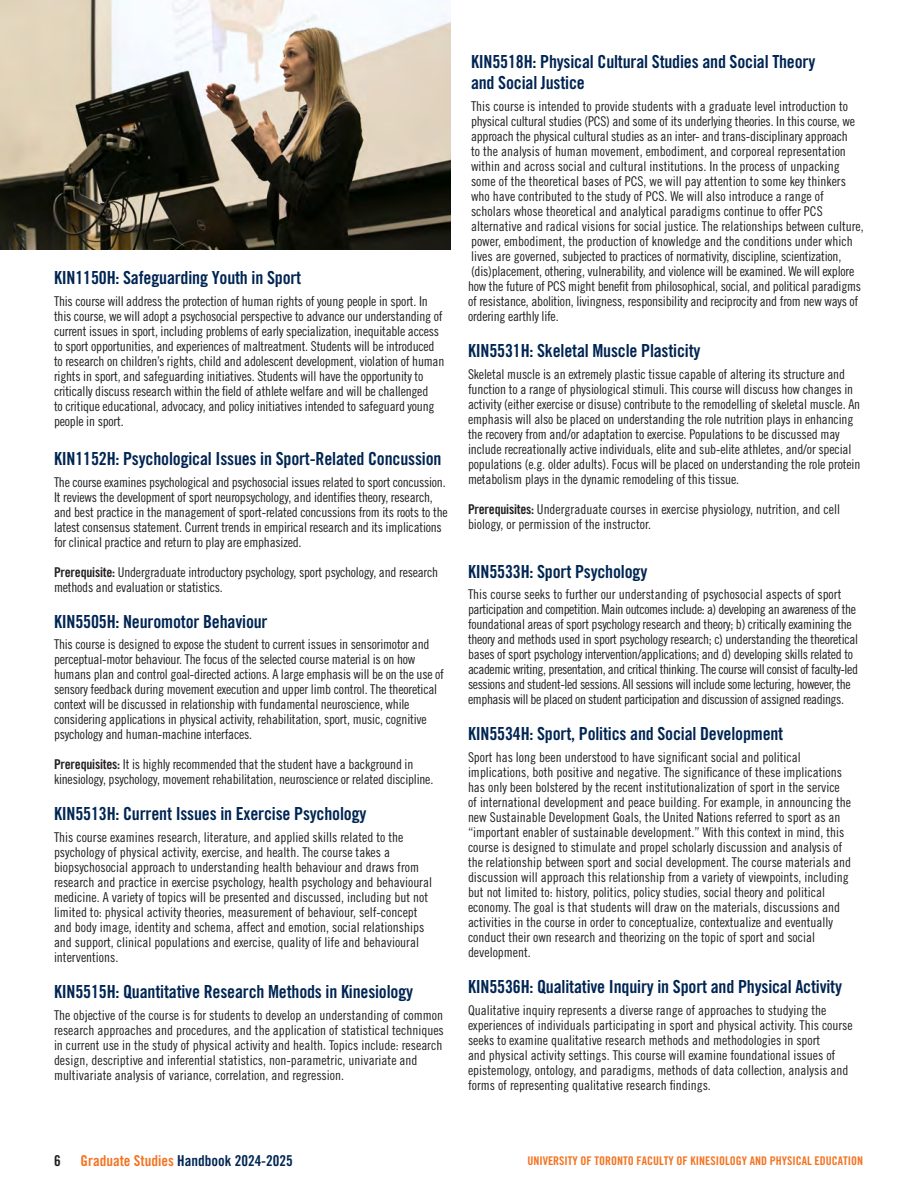
<style>
.page{position:relative;width:918px;height:1188px;background:#fff}
.page>*{position:absolute;margin:0;border:0;box-sizing:border-box;transform-origin:0 0}
.category-highlight{font:18px/21px "Trade Gothic Bold Cond Twenty";letter-spacing:-.01em;color:#002553}
.t1{font:15px "Trade Gothic Bold Cond Twenty";color:#002553}
.t2{font:15px "Trade Gothic Bold Cond Twenty";color:#231f20}
.t3{font:13.5px/15px "Trade Gothic LT Std Cn 18";letter-spacing:-.01em;color:#231f20}
.t4{font:13.5px/15px "Trade Gothic LT Std Cn 18";letter-spacing:-.03em;color:#231f20}
.t5{font:12px "Trade Gothic Bold Cond Twenty";color:#f47321}
.s1{font-family:"Trade Gothic LT Std Bd Cn 20"}
.s2{color:#f47321}
</style>
<div class="page">
<img style="left:0;top:0;width:451px;height:249px">
<p class="category-highlight" style="left:54px;top:267px;width:249px">KIN1150H: Safeguarding Youth in Sport</p>
<p class="t3" style="left:54px;top:293px;width:392px">This course will address the protection of human rights of young people in sport. In this course, we will adopt a psychosocial perspective to advance our understanding of current issues in sport, including problems of early specialization, inequitable access to sport opportunities, and experiences of maltreatment. Students will be introduced to research on children’s rights, child and adolescent development, violation of human rights in sport, and safeguarding initiatives. Students will have the opportunity to critically discuss research within the field of athlete welfare and will be challenged<br>to critique educational, advocacy, and policy initiatives intended to safeguard young people in sport.</p>
<p class="category-highlight" style="left:54px;top:448px;width:389px">KIN1152H: Psychological Issues in Sport-Related Concussion</p>
<p class="t3" style="left:54px;top:474px;width:395px">The course examines psychological and psychosocial issues related to sport concussion.<br>It reviews the development of sport neuropsychology, and identifies theory, research, and best practice in the management of sport-related concussions from its roots to the latest consensus statement. Current trends in empirical research and its implications for clinical practice and return to play are emphasized.</p>
<p class="t3" style="left:54px;top:564px;width:386px"><span class="s1">Prerequisite:</span> Undergraduate introductory psychology, sport psychology, and research methods and evaluation or statistics.</p>
<p class="category-highlight" style="left:54px;top:611px;width:215px">KIN5505H: Neuromotor Behaviour</p>
<p class="t3" style="left:54px;top:637px;width:392px">This course is designed to expose the student to current issues in sensorimotor and perceptual-motor behaviour. The focus of the selected course material is on how humans plan and control goal-directed actions. A large emphasis will be on the use of sensory feedback during movement execution and upper limb control. The theoretical context will be discussed in relationship with fundamental neuroscience, while considering applications in physical activity, rehabilitation, sport, music, cognitive psychology and human-machine interfaces.</p>
<p class="t3" style="left:54px;top:757px;width:381px"><span class="s1">Prerequisites:</span> It is highly recommended that the student have a background in kinesiology, psychology, movement rehabilitation, neuroscience or related discipline.</p>
<p class="category-highlight" style="left:54px;top:803px;width:314px">KIN5513H: Current Issues in Exercise Psychology</p>
<p class="t3" style="left:54px;top:830px;width:380px">This course examines research, literature, and applied skills related to the psychology of physical activity, exercise, and health. The course takes a biopsychosocial approach to understanding health behaviour and draws from research and practice in exercise psychology, health psychology and behavioural medicine. A variety of topics will be presented and discussed, including but not limited to: physical activity theories, measurement of behaviour, self-concept and body image, identity and schema, affect and emotion, social relationships and support, clinical populations and exercise, quality of life and behavioural interventions.</p>
<p class="category-highlight" style="left:54px;top:981px;width:361px">KIN5515H: Quantitative Research Methods in Kinesiology</p>
<p class="t3" style="left:54px;top:1007px;width:391px">The objective of the course is for students to develop an understanding of common research approaches and procedures, and the application of statistical techniques in current use in the study of physical activity and health. Topics include: research design, descriptive and inferential statistics, non-parametric, univariate and multivariate analysis of variance, correlation, and regression.</p>
<p class="category-highlight" style="left:471px;top:51px;width:346px">KIN5518H: Physical Cultural Studies and Social Theory and Social Justice</p>
<p class="t3" style="left:468px;top:99px;width:397px">This course is intended to provide students with a graduate level introduction to physical cultural studies (PCS) and some of its underlying theories. In this course, we approach the physical cultural studies as an inter- and trans-disciplinary approach<br>to the analysis of human movement, embodiment, and corporeal representation within and across social and cultural institutions. In the process of unpacking some of the theoretical bases of PCS, we will pay attention to some key thinkers who have contributed to the study of PCS. We will also introduce a range of scholars whose theoretical and analytical paradigms continue to offer PCS alternative and radical visions for social justice. The relationships between culture, power, embodiment, the production of knowledge and the conditions under which lives are governed, subjected to practices of normativity, discipline, scientization, (dis)placement, othering, vulnerability, and violence will be examined. We will explore how the future of PCS might benefit from philosophical, social, and political paradigms of resistance, abolition, livingness, responsibility and reciprocity and from new ways of ordering earthly life.</p>
<p class="category-highlight" style="left:468px;top:340px;width:234px">KIN5531H: Skeletal Muscle Plasticity</p>
<p class="t3" style="left:468px;top:366px;width:394px">Skeletal muscle is an extremely plastic tissue capable of altering its structure and function to a range of physiological stimuli. This course will discuss how changes in activity (either exercise or disuse) contribute to the remodelling of skeletal muscle. An emphasis will also be placed on understanding the role nutrition plays in enhancing the recovery from and/or adaptation to exercise. Populations to be discussed may include recreationally active individuals, elite and sub-elite athletes, and/or special populations (e.g. older adults). Focus will be placed on understanding the role protein metabolism plays in the dynamic remodeling of this tissue.</p>
<p class="t3" style="left:468px;top:501px;width:374px"><span class="s1">Prerequisites:</span> Undergraduate courses in exercise physiology, nutrition, and cell biology, or permission of the instructor.</p>
<p class="category-highlight" style="left:468px;top:561px;width:181px">KIN5533H: Sport Psychology</p>
<p class="t4" style="left:468px;top:587px;width:392px">This course seeks to further our understanding of psychosocial aspects of sport participation and competition. Main outcomes include: a) developing an awareness of the foundational areas of sport psychology research and theory; b) critically examining the theory and methods used in sport psychology research; c) understanding the theoretical bases of sport psychology intervention/applications; and d) developing skills related to academic writing, presentation, and critical thinking. The course will consist of faculty-led sessions and student-led sessions. All sessions will include some lecturing, however, the emphasis will be placed on student participation and discussion of assigned readings.</p>
<p class="category-highlight" style="left:468px;top:723px;width:317px">KIN5534H: Sport, Politics and Social Development</p>
<p class="t3" style="left:468px;top:750px;width:385px">Sport has long been understood to have significant social and political implications, both positive and negative. The significance of these implications has only been bolstered by the recent institutionalization of sport in the service of international development and peace building. For example, in announcing the new Sustainable Development Goals, the United Nations referred to sport as an “important enabler of sustainable development.” With this context in mind, this course is designed to stimulate and propel scholarly discussion and analysis of the relationship between sport and social development. The course materials and discussion will approach this relationship from a variety of viewpoints, including but not limited to: history, politics, policy studies, social theory and political economy. The goal is that students will draw on the materials, discussions and activities in the course in order to conceptualize, contextualize and eventually conduct their own research and theorizing on the topic of sport and social development.</p>
<p class="category-highlight" style="left:468px;top:976px;width:376px">KIN5536H: Qualitative Inquiry in Sport and Physical Activity</p>
<p class="t3" style="left:468px;top:1002px;width:386px">Qualitative inquiry represents a diverse range of approaches to studying the experiences of individuals participating in sport and physical activity. This course seeks to examine qualitative research methods and methodologies in sport<br>and physical activity settings. This course will examine foundational issues of epistemology, ontology, and paradigms, methods of data collection, analysis and forms of representing qualitative research findings.</p>
<p class="t2" style="left:54px;top:1151px;width:8px">6</p>
<p class="t1" style="left:81px;top:1151px;width:214px"><span class="s2">Graduate Studies</span> Handbook 2024-2025</p>
<p class="t5" style="left:527px;top:1153px;width:337px">UNIVERSITY OF TORONTO FACULTY OF KINESIOLOGY AND PHYSICAL EDUCATION</p>
</div>
